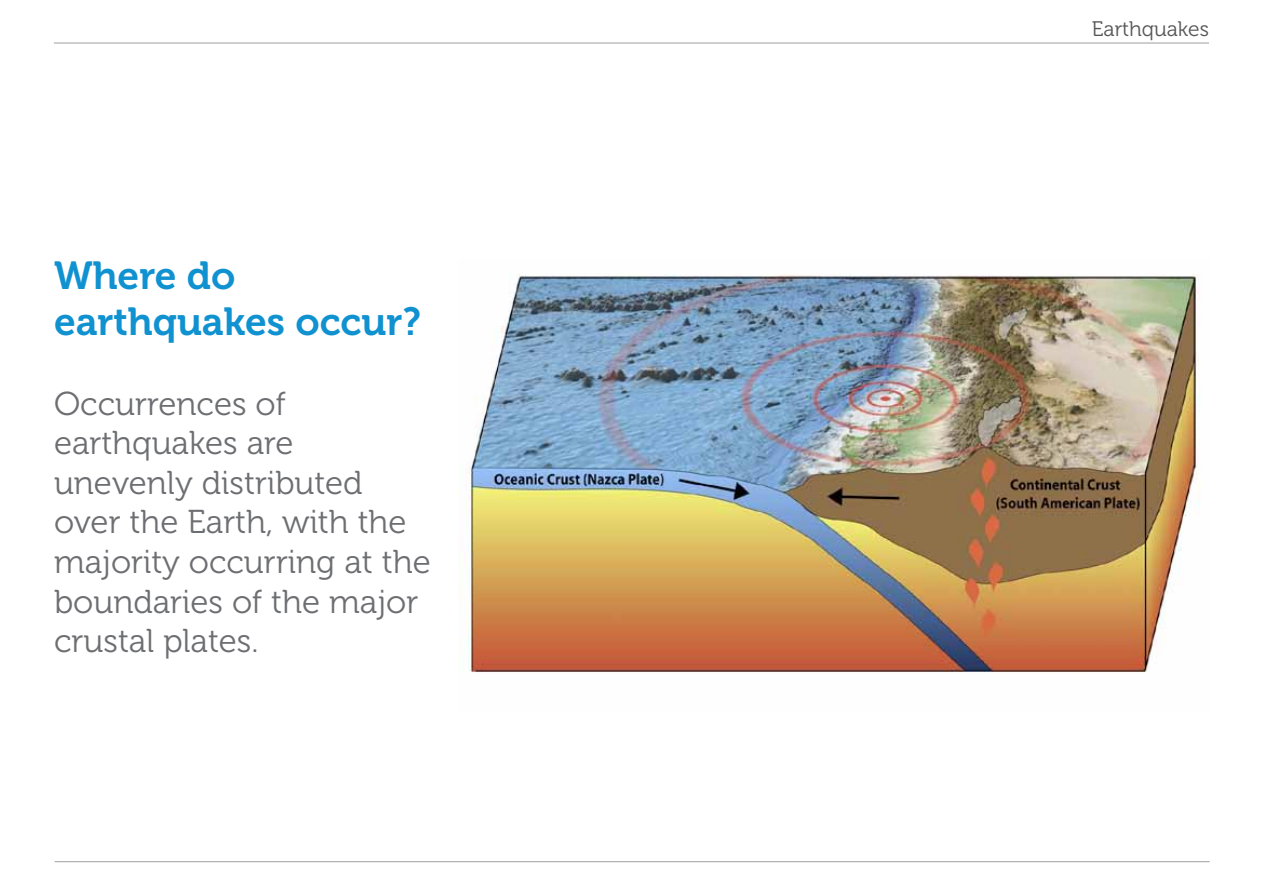
<style>
.page{position:relative;width:1263px;height:893px;background:#fff}
.page>*{position:absolute;margin:0;border:0;box-sizing:border-box;transform-origin:0 0}
.t1{font:39px/46.8px "Museo 700";color:#1091d0}
.t2{font:33px/39.6px "Museo 300";color:#6d6e71}
.t3{font:21px "Museo 300";color:#565658}
</style>
<div class="page">
<hr style="left:54px;top:42px;width:1155px;height:2px;background:#a9a9a9">
<hr style="left:55px;top:861px;width:1155px;height:1px;background:#a9a9a9">
<img style="left:466px;top:274px;width:734px;height:399px">
<p class="t1" style="left:54px;top:252px;width:369px">Where do earthquakes occur?</p>
<p class="t2" style="left:54px;top:384px;width:378px">Occurrences of earthquakes are unevenly distributed over the Earth, with the majority occurring at the boundaries of the major crustal plates.</p>
<p class="t3" style="left:1092px;top:17px;width:119px">Earthquakes</p>
</div>
